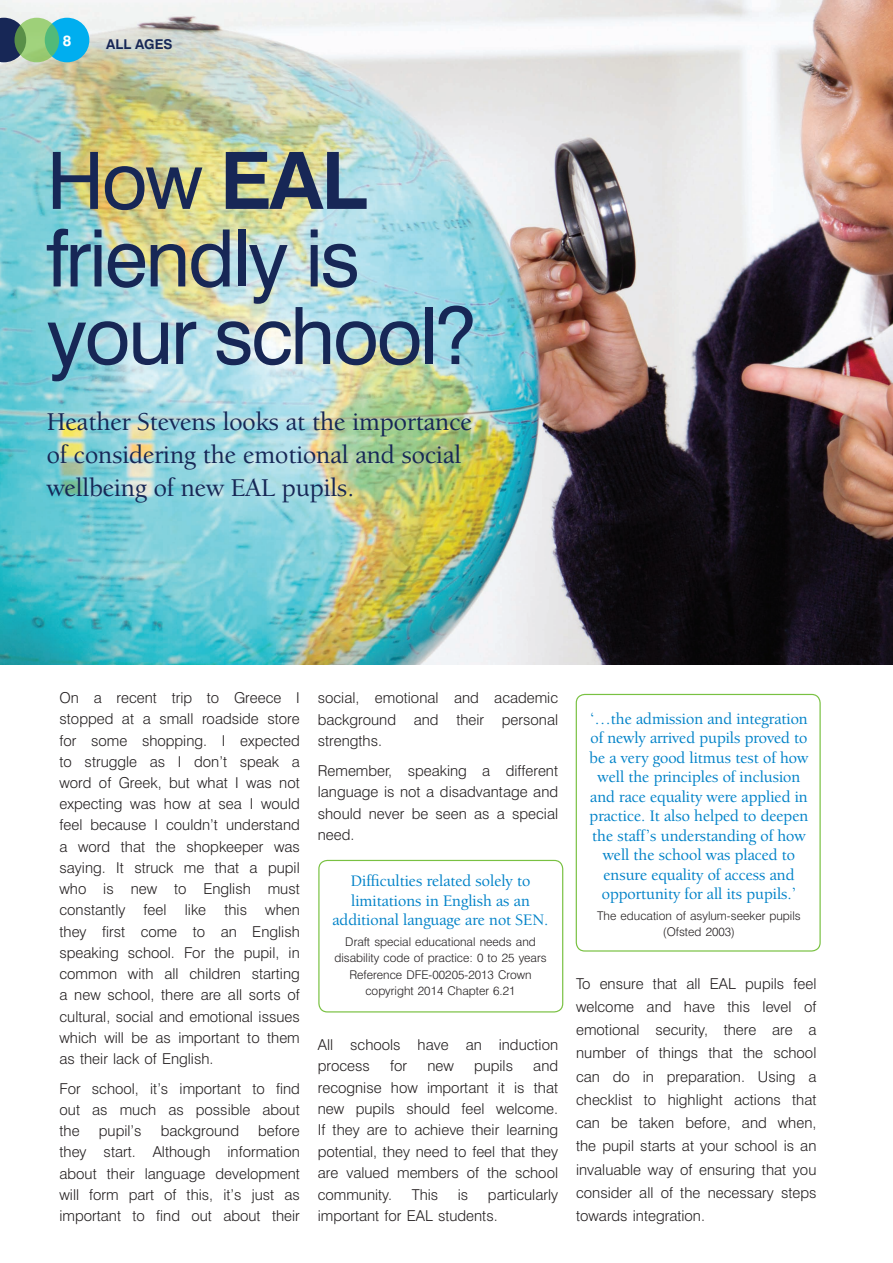
<style>
.page{position:relative;width:893px;height:1263px;background:#fff}
.page>*{position:absolute;margin:0;border:0;box-sizing:border-box;transform-origin:0 0}
.heading{font:79.2px/77.6px "Swiss 721 BT";letter-spacing:-.03em;color:#172756}
.pull_outs{font:500 26.4px/33px "Berkeley Oldstyle IT Cby BT";color:#172756}
.subheading{font:500 16.5px/19.5px "Berkeley Oldstyle IT Cby BT";color:#0082c8;text-align:center}
.body_text{font:300 15px/21.3px "Swiss 721 BT";color:#231f20;text-align:justify}
.t1{font:700 15px "Swiss 721 BT";color:#fff}
.t2{font:700 13.5px "Swiss 721 BT";color:#172756}
.body_text-2{font:300 12px/16.5px "Swiss 721 BT";color:#231f20;text-align:center}
.s1{font-weight:700}
</style>
<div class="page">
<div style="left:318px;top:860px;width:245px;height:152px;border:1px solid #79c142;border-radius:9px"></div>
<div style="left:576px;top:694px;width:245px;height:257px;border:1px solid #79c142;border-radius:9px"></div>
<img style="left:0;top:0;width:893px;height:664px">
<svg style="left:0;top:18px;width:26px;height:44px"></svg>
<div style="left:45px;top:18px;width:44px;height:44px;background:#00aeef;border-radius:50%"></div>
<svg style="left:15px;top:18px;width:44px;height:44px;background:#83c171"></svg>
<p class="t1" style="left:63px;top:32px;width:10px">8</p>
<p class="t2" style="left:106px;top:36px;width:68px">ALL AGES</p>
<p class="heading" style="left:47px;top:141px;width:432px">How <span class="s1">EAL </span>friendly is your school?</p>
<p class="pull_outs" style="left:47px;top:404px;width:427px">Heather Stevens looks at the importance of considering the emotional and social wellbeing of new EAL pupils.</p>
<p class="body_text" style="left:60px;top:687px;width:242px">On a recent trip to Greece I stopped at a small roadside store for some shopping. I expected to struggle as I don’t speak a word of Greek, but what I was not expecting was how at sea I would feel because I couldn’t understand a word that the shopkeeper was saying. It struck me that a pupil who is new to English must constantly feel like this when they first come to an English speaking school. For the pupil, in common with all children starting a new school, there are all sorts of cultural, social and emotional issues which will be as important to them as their lack of English.</p>
<p class="body_text" style="left:60px;top:1078px;width:242px">For school, it’s important to find out as much as possible about the</p>
<p class="body_text" style="left:60px;top:1120px;width:242px;text-indent:199px">before they start. Although information about their language development will form part of this, it’s just as important to find out about their</p>
<p class="body_text" style="left:99px;top:1120px;width:44px">pupil’s</p>
<p class="body_text" style="left:161px;top:1120px;width:80px">background</p>
<p class="body_text" style="left:318px;top:687px;width:242px">social, emotional and academic background and their personal strengths.</p>
<p class="body_text" style="left:318px;top:760px;width:242px">Remember, speaking a different language is not a disadvantage and should never be seen as a special need.</p>
<p class="subheading" style="left:332px;top:871px;width:218px">Difficulties related solely to limitations in English as an additional language are not SEN.</p>
<p class="body_text-2" style="left:334px;top:933px;width:214px">Draft special educational needs and disability code of practice: 0 to 25 years Reference DFE-00205-2013 Crown copyright 2014 Chapter 6.21</p>
<p class="body_text" style="left:318px;top:1033px;width:242px">All schools have an induction process</p>
<p class="body_text" style="left:390px;top:1055px;width:18px">for</p>
<p class="body_text" style="left:427px;top:1055px;width:28px">new</p>
<p class="body_text" style="left:474px;top:1055px;width:41px">pupils</p>
<p class="body_text" style="left:318px;top:1055px;width:242px;text-indent:215px">and recognise how important it is that new pupils should feel welcome.<br>If they are to achieve their learning potential, they need to feel that they are valued members of the school community.</p>
<p class="body_text" style="left:318px;top:1183px;width:242px;text-indent:170px">particularly important for EAL students.</p>
<p class="body_text" style="left:412px;top:1183px;width:28px">This</p>
<p class="body_text" style="left:458px;top:1183px;width:12px">is</p>
<p class="subheading" style="left:590px;top:708px;width:220px">‘…the admission and integration of newly arrived pupils proved to be a very good litmus test of how well the principles of inclusion and race equality were applied in practice. It also helped to deepen the staff’s understanding of how well the school was placed to ensure equality of access and opportunity for all its pupils.’</p>
<p class="body_text-2" style="left:597px;top:907px;width:205px">The education of asylum-seeker pupils (Ofsted 2003)</p>
<p class="body_text" style="left:576px;top:971px;width:242px;line-height:23.2px">To ensure that all EAL pupils feel welcome and have this level of emotional security, there are a number of things that the school can do in preparation. Using a checklist to highlight actions that can be taken before, and when, the pupil starts at your school is an invaluable way of ensuring that you consider all of the necessary steps towards integration.</p>
</div>
